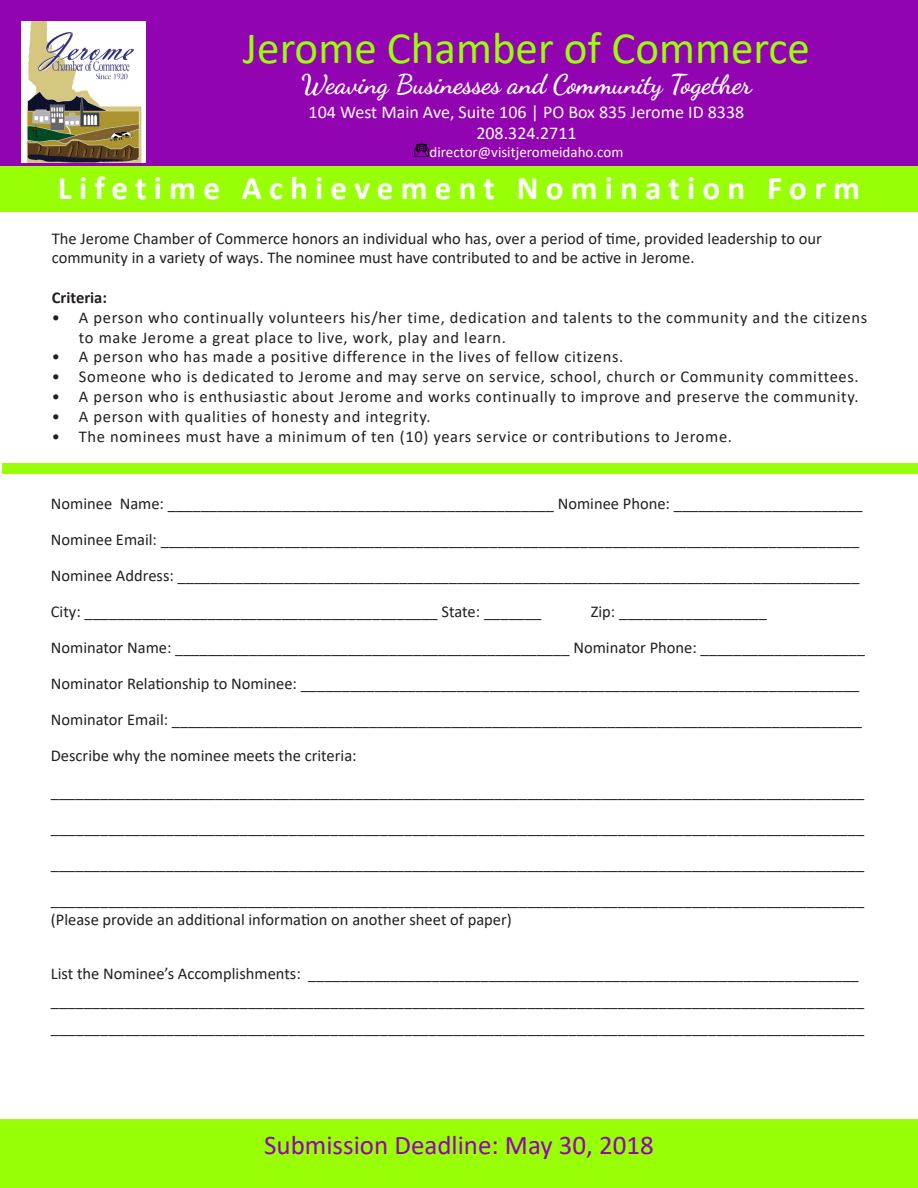
<style>
.page{position:relative;width:918px;height:1188px;background:#fff}
.page>*{position:absolute;margin:0;border:0;box-sizing:border-box;transform-origin:0 0}
.t1{font:45px "Calibri";color:#98ff07}
.t2{font:700 33px "Calibri";letter-spacing:.22em;color:#fff}
.t3{font:700 27px "Dancing Script";color:#fff}
.t4{font:27px "Calibri";color:#9203b2}
.t5{font:18px "Calibri";color:#fff}
.t6{font:16.5px/19.8px "Calibri";letter-spacing:.025em;color:#231f20}
.t7{font:16.5px/36px "Calibri";color:#231f20}
.t8{font:700 16.5px "Calibri";color:#231f20}
.t9{font:15px "Calibri";color:#fff}
</style>
<div class="page">
<div style="left:0;top:1120px;width:918px;height:68px;background:#98ff07"></div>
<div style="left:0;top:151px;width:918px;height:61px;background:#98ff07"></div>
<div style="left:0;top:0;width:918px;height:165px;background:#9203b2"></div>
<img style="left:414px;top:142px;width:14px;height:15px">
<img style="left:22px;top:22px;width:124px;height:140px">
<div style="left:2px;top:464px;width:916px;height:10px;background:#98ff07"></div>
<p class="t1" style="left:243px;top:17px;width:569px">Jerome Chamber of Commerce</p>
<p class="t3" style="left:301px;top:67px;width:452px">Weaving Businesses and Community Together</p>
<p class="t5" style="left:309px;top:99px;width:437px">104 West Main Ave, Suite 106 | PO Box 835 Jerome ID 8338</p>
<p class="t5" style="left:476px;top:121px;width:102px">208.324.2711</p>
<p class="t9" style="left:430px;top:142px;width:195px">director@visitjeromeidaho.com</p>
<p class="t2" style="left:58px;top:164px;width:804px">Lifetime Achievement Nomination Form</p>
<p class="t7" style="left:52px;top:220px;width:772px">The Jerome Chamber of Commerce honors an individual who has, over a period of time, provided leadership to our</p>
<p class="t7" style="left:52px;top:240px;width:644px">community in a variety of ways. The nominee must have contributed to and be active in Jerome.</p>
<p class="t8" style="left:52px;top:286px;width:57px">Criteria:</p>
<p class="t6" style="left:79px;top:307px;width:790px;text-indent:-27px">• A person who continually volunteers his/her time, dedication and talents to the community and the citizens to make Jerome a great place to live, work, play and learn.</p>
<p class="t6" style="left:52px;top:347px;width:573px">• A person who has made a positive difference in the lives of fellow citizens.</p>
<p class="t6" style="left:52px;top:366px;width:808px">• Someone who is dedicated to Jerome and may serve on service, school, church or Community committees.</p>
<p class="t6" style="left:52px;top:386px;width:808px">• A person who is enthusiastic about Jerome and works continually to improve and preserve the community.</p>
<p class="t6" style="left:52px;top:406px;width:380px">• A person with qualities of honesty and integrity.</p>
<p class="t6" style="left:52px;top:426px;width:682px">• The nominees must have a minimum of ten (10) years service or contributions to Jerome.</p>
<p class="t7" style="left:51px;top:485px;width:813px">Nominee Name: _______________________________________________ Nominee Phone: _______________________</p>
<p class="t7" style="left:51px;top:521px;width:810px">Nominee Email: _____________________________________________________________________________________</p>
<p class="t7" style="left:51px;top:557px;width:810px">Nominee Address: ___________________________________________________________________________________</p>
<p class="t7" style="left:51px;top:593px;width:492px">City: ___________________________________________ State: _______</p>
<p class="t6" style="left:591px;top:601px;width:178px">Zip: __________________</p>
<p class="t7" style="left:51px;top:629px;width:816px">Nominator Name: ________________________________________________ Nominator Phone: ____________________</p>
<p class="t7" style="left:51px;top:665px;width:813px">Nominator Relationship to Nominee: ____________________________________________________________________<br>Nominator Email: ____________________________________________________________________________________</p>
<p class="t7" style="left:51px;top:737px;width:307px">Describe why the nominee meets the criteria:</p>
<p class="t6" style="left:51px;top:781px;width:815px">___________________________________________________________________________________________________</p>
<p class="t6" style="left:51px;top:817px;width:815px">___________________________________________________________________________________________________</p>
<p class="t6" style="left:51px;top:853px;width:815px">___________________________________________________________________________________________________</p>
<p class="t6" style="left:51px;top:889px;width:815px">___________________________________________________________________________________________________</p>
<p class="t7" style="left:51px;top:901px;width:463px">(Please provide an additional information on another sheet of paper)</p>
<p class="t7" style="left:51px;top:955px;width:810px">List the Nominee’s Accomplishments: ___________________________________________________________________</p>
<p class="t6" style="left:51px;top:990px;width:815px">___________________________________________________________________________________________________</p>
<p class="t6" style="left:51px;top:1017px;width:815px">___________________________________________________________________________________________________</p>
<p class="t4" style="left:264px;top:1127px;width:391px">Submission Deadline: May 30, 2018</p>
</div>
